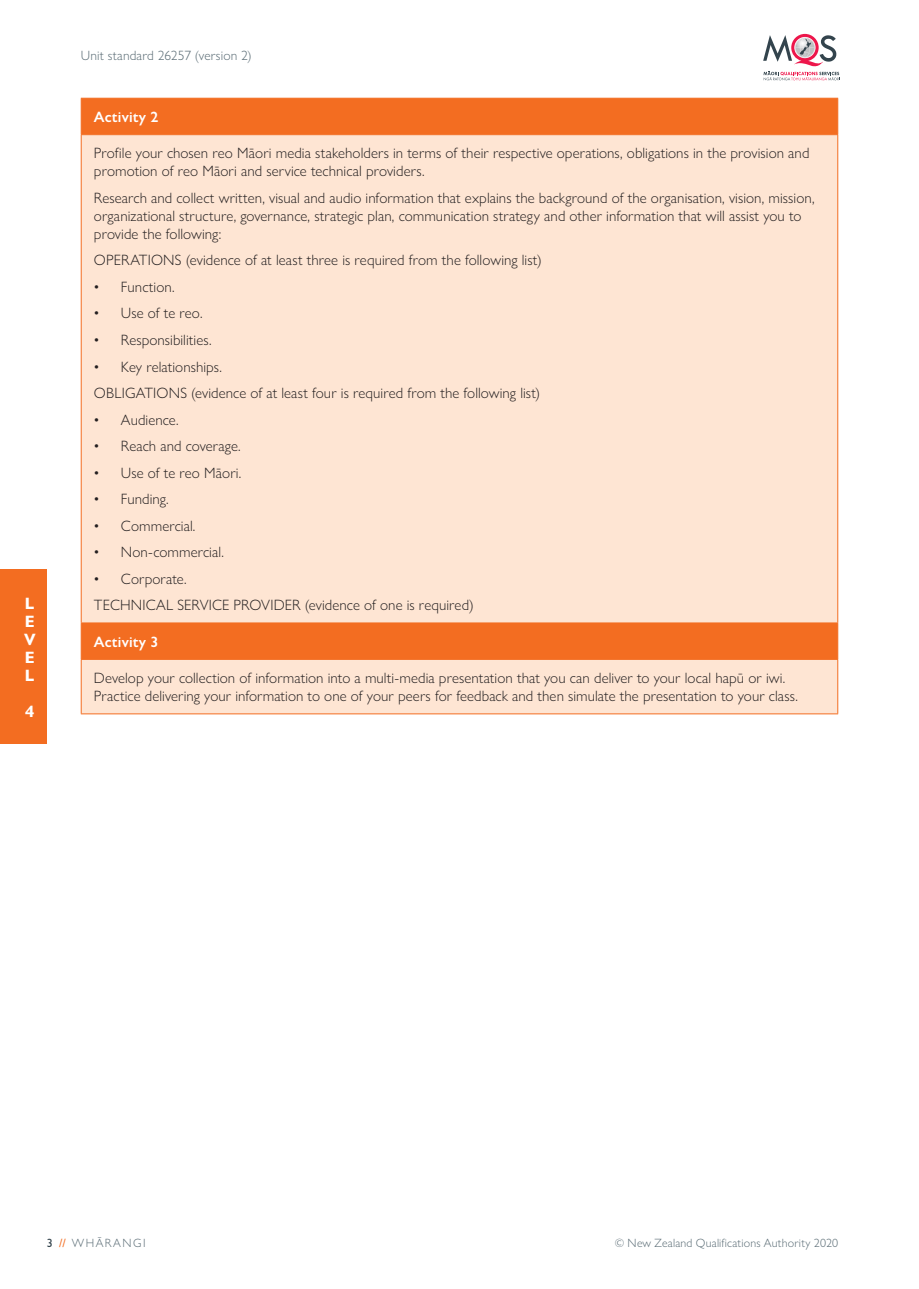
<style>
.page{position:relative;width:919px;height:1289px;background:#fff}
.page>*{position:absolute;margin:0;border:0;box-sizing:border-box;transform-origin:0 0}
.t1{font:700 16.5px/18px "Gill Sans Nova";color:#fff;text-align:justify}
.p_body{font:300 15px/18px "Gill Sans Nova";letter-spacing:.005em;color:#231f20}
.p_body-2{font:600 15px "Gill Sans Nova";letter-spacing:.01em;color:#fff}
.t2{font:300 13.5px "Gill Sans Nova";letter-spacing:.01em;color:#586a73}
.t3{font:300 12px "Gill Sans Nova";letter-spacing:.015em;color:#586a73}
.t4{font:300 12px "Gill Sans Nova";letter-spacing:.125em;color:#586a73}
.s1{font-weight:400}
.s2{font-weight:500;color:#33444d}
.s3{font-weight:500;color:#f36d21}
</style>
<div class="page">
<div style="left:82px;top:99px;width:755px;height:35px;background:#f36d21"></div>
<div style="left:82px;top:135px;width:755px;height:578px;background:#fee5d3"></div>
<hr style="left:81px;top:135px;width:1px;height:487px;background:#f36d21">
<hr style="left:837px;top:135px;width:1px;height:487px;background:#f36d21">
<hr style="left:81px;top:659px;width:1px;height:54px;background:#f36d21">
<hr style="left:837px;top:659px;width:1px;height:54px;background:#f36d21">
<hr style="left:81px;top:713px;width:757px;height:1px;background:#f36d21">
<hr style="left:81px;top:98px;width:757px;height:1px;background:#f36d21">
<hr style="left:81px;top:99px;width:1px;height:35px;background:#f36d21">
<hr style="left:837px;top:99px;width:1px;height:35px;background:#f36d21">
<hr style="left:81px;top:134px;width:757px;height:1px;background:#f36d21">
<hr style="left:81px;top:622px;width:757px;height:1px;background:#f36d21">
<hr style="left:81px;top:623px;width:1px;height:36px;background:#f36d21">
<hr style="left:837px;top:623px;width:1px;height:36px;background:#f36d21">
<hr style="left:81px;top:659px;width:757px;height:1px;background:#f36d21">
<svg style="left:763px;top:34px;width:77px;height:46px"></svg>
<div style="left:0;top:569px;width:47px;height:175px;background:#f36d21"></div>
<p class="t1" style="left:24px;top:594px;width:13px">L E V E L</p>
<p class="t1" style="left:25px;top:702px;width:11px">4</p>
<p class="t2" style="left:81px;top:47px;width:172px">Unit standard 26257 (version 2)</p>
<p class="p_body-2" style="left:94px;top:108px;width:66px">Activity 2</p>
<p class="p_body" style="left:94px;top:144px;width:717px">Profile your chosen reo Māori media stakeholders in terms of their respective operations, obligations in the provision and promotion of reo Māori and service technical providers.</p>
<p class="p_body" style="left:94px;top:189px;width:722px">Research and collect written, visual and audio information that explains the background of the organisation, vision, mission, organizational structure, governance, strategic plan, communication strategy and other information that will assist you to provide the following:</p>
<p class="p_body" style="left:94px;top:251px;width:449px">OPERATIONS (evidence of at least three is required from the following list)</p>
<p class="p_body" style="left:94px;top:278px;width:82px"><span class="s1">•</span> Function.</p>
<p class="p_body" style="left:94px;top:304px;width:110px"><span class="s1">•</span> Use of te reo.</p>
<p class="p_body" style="left:94px;top:331px;width:119px"><span class="s1">•</span> Responsibilities.</p>
<p class="p_body" style="left:94px;top:357px;width:129px"><span class="s1">•</span> Key relationships.</p>
<p class="p_body" style="left:94px;top:384px;width:448px">OBLIGATIONS (evidence of at least four is required from the following list)</p>
<p class="p_body" style="left:94px;top:410px;width:86px"><span class="s1">•</span> Audience.</p>
<p class="p_body" style="left:94px;top:437px;width:148px"><span class="s1">•</span> Reach and coverage.</p>
<p class="p_body" style="left:94px;top:463px;width:149px"><span class="s1">•</span> Use of te reo Māori.</p>
<p class="p_body" style="left:94px;top:490px;width:76px"><span class="s1">•</span> Funding.</p>
<p class="p_body" style="left:94px;top:516px;width:103px"><span class="s1">•</span> Commercial.</p>
<p class="p_body" style="left:94px;top:543px;width:131px"><span class="s1">•</span> Non-commercial.</p>
<p class="p_body" style="left:94px;top:569px;width:94px"><span class="s1">•</span> Corporate.</p>
<p class="p_body" style="left:94px;top:596px;width:381px">TECHNICAL SERVICE PROVIDER (evidence of one is required)</p>
<p class="p_body-2" style="left:94px;top:632px;width:66px">Activity 3</p>
<p class="p_body" style="left:94px;top:669px;width:705px">Develop your collection of information into a multi-media presentation that you can deliver to your local hapū or iwi.<br>Practice delivering your information to one of your peers for feedback and then simulate the presentation to your class.</p>
<p class="t4" style="left:47px;top:1235px;width:100px"><span class="s2">3</span> <span class="s3">//</span> WHĀRANGI</p>
<p class="t3" style="left:614px;top:1235px;width:225px">© New Zealand Qualifications Authority 2020</p>
</div>
